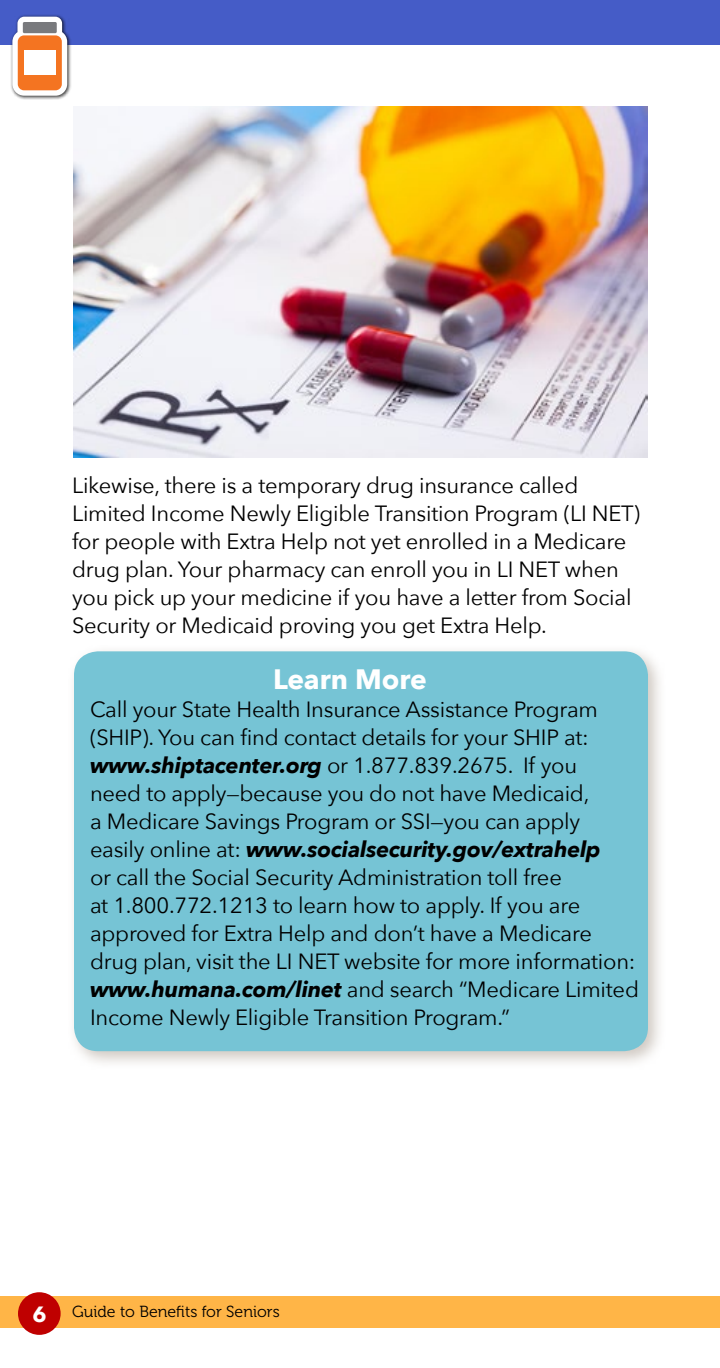
<style>
.page{position:relative;width:720px;height:1368px;background:#fff}
.page>*{position:absolute;margin:0;border:0;box-sizing:border-box;transform-origin:0 0}
.t1{font:700 28px "Avenir Next";color:#fff}
.t2{font:22px/28px "Avenir Next";letter-spacing:-.01em;color:#000}
.t3{font:16px "Museo 300";color:#000}
.s1{font-weight:700;font-style:italic}
.s2{font-family:"Avenir Next";font-weight:700;font-size:22px;color:#fff}
</style>
<div class="page">
<div style="left:0;top:1296px;width:720px;height:32px;background:#ffb547"></div>
<div style="left:18px;top:1292px;width:43px;height:43px;background:#bf0000;border-radius:50%"></div>
<div style="left:0;top:0;width:720px;height:44px;background:#455cc7"></div>
<img style="left:73px;top:107px;width:575px;height:350px">
<div style="left:67px;top:644px;width:600px;height:426px;background:#c1b8af;opacity:.75"></div>
<div style="left:74px;top:651px;width:574px;height:400px;background:#76c4d5;border-radius:24px"></div>
<div style="left:10px;top:14px;width:61px;height:86px;background:#000;opacity:.75"></div>
<svg style="left:12px;top:17px;width:55px;height:79px"></svg>
<div style="left:18px;top:35px;width:44px;height:55px;background:#f47421;border-radius:6px"></div>
<div style="left:23px;top:22px;width:34px;height:11px;background:#797a7d"></div>
<div style="left:24px;top:50px;width:32px;height:25px;background:#fff"></div>
<p class="t2" style="left:72px;top:470px;width:570px">Likewise, there is a temporary drug insurance called Limited Income Newly Eligible Transition Program (LI NET) for people with Extra Help not yet enrolled in a Medicare drug plan. Your pharmacy can enroll you in LI NET when you pick up your medicine if you have a letter from Social Security or Medicaid proving you get Extra Help.</p>
<p class="t1" style="left:273px;top:655px;width:155px">Learn More</p>
<p class="t2" style="left:90px;top:694px;width:551px">Call your State Health Insurance Assistance Program (SHIP). You can find contact details for your SHIP at: <span class="s1">www.shiptacenter.org</span> or 1.877.839.2675. If you<br>need to apply—because you do not have Medicaid,<br>a Medicare Savings Program or SSI—you can apply easily online at: <span class="s1">www.socialsecurity.gov/extrahelp<br></span>or call the Social Security Administration toll free<br>at 1.800.772.1213 to learn how to apply. If you are approved for Extra Help and don’t have a Medicare drug plan, visit the LI NET website for more information: <span class="s1">www.humana.com/linet</span> and search “Medicare Limited Income Newly Eligible Transition Program.”</p>
<p class="t3" style="left:32px;top:1303px;width:249px"><span class="s2">6</span> Guide to Benefits for Seniors</p>
</div>
